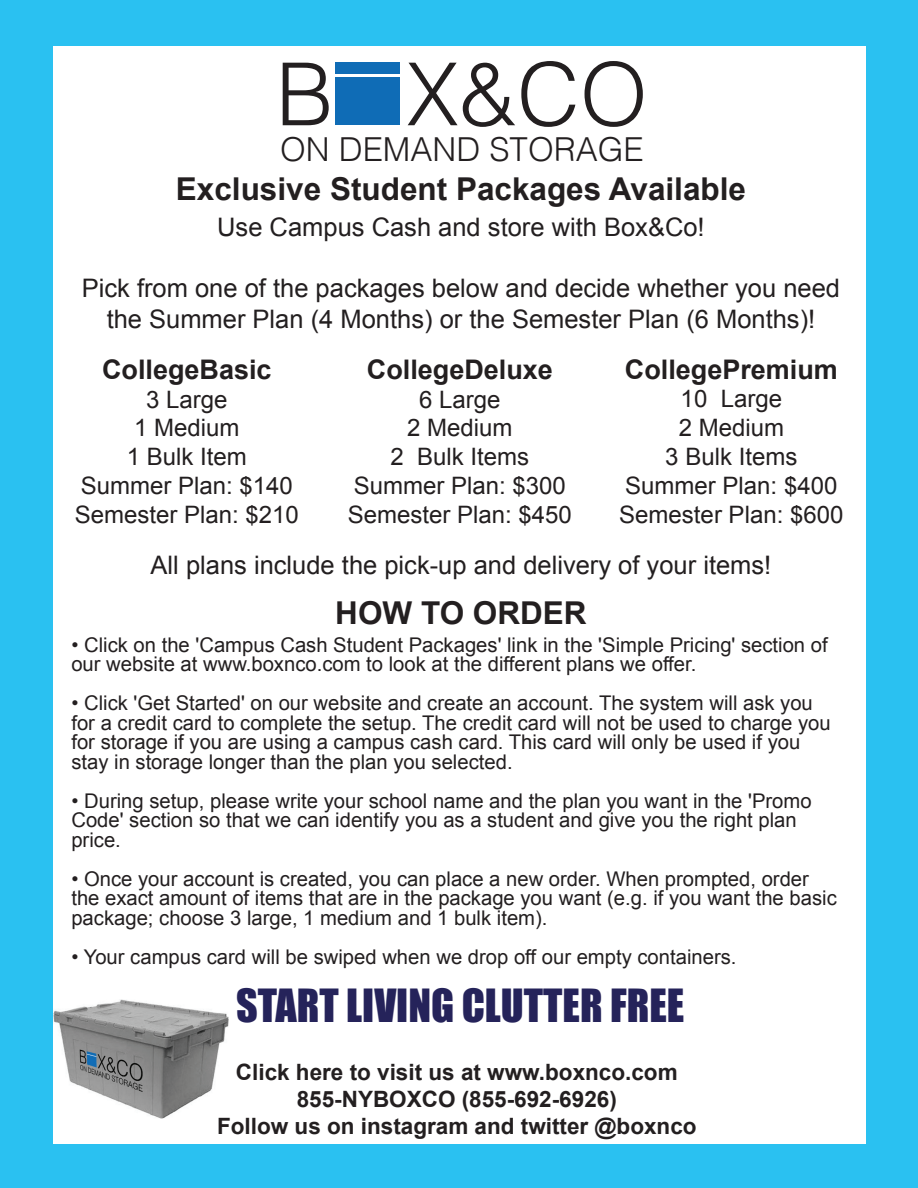
<style>
.page{position:relative;width:918px;height:1188px;background:#2ac1f1}
.page>*{position:absolute;margin:0;border:0;box-sizing:border-box;transform-origin:0 0}
.t1{font:300 86.85px "Helvetica";color:#231f20}
.t2{font:42px "Impact";color:#25235a}
.t3{font:300 33px "Helvetica";color:#231f20}
.t4{font:700 31.5px "Arial";color:#231f20}
.t5{font:700 27px "Arial";color:#231f20}
.t6{font:25.5px/30.6px "Arial";color:#231f20;text-align:center}
.t7{font:24px/28.8px "Arial";color:#231f20;text-align:center}
.t8{font:700 22.5px/27px "Arial";color:#231f20;text-align:center}
.t9{font:20.25px/19.5px "Arial";color:#231f20}
</style>
<div class="page">
<div style="left:53px;top:46px;width:813px;height:1098px;background:#fff"></div>
<div style="left:335px;top:63px;width:64px;height:62px;background:#0f6cb6"></div>
<hr style="left:335px;top:75px;width:64px;height:2px;background:#fff">
<img style="left:53px;top:1000px;width:175px;height:119px">
<h1 class="t1" style="left:276px;top:21px;width:373px">B X&amp;CO</h1>
<h3 class="t3" style="left:280px;top:121px;width:365px">ON DEMAND STORAGE</h3>
<h3 class="t4" style="left:176px;top:168px;width:572px">Exclusive Student Packages Available</h3>
<p class="t6" style="left:217px;top:212px;width:489px">Use Campus Cash and store with Box&amp;Co!</p>
<p class="t6" style="left:82px;top:273px;width:760px">Pick from one of the packages below and decide whether you need the Summer Plan (4 Months) or the Semester Plan (6 Months)!</p>
<h3 class="t5" style="left:102px;top:351px;width:171px">CollegeBasic</h3>
<p class="t7" style="left:75px;top:385px;width:226px">3 Large<br>1 Medium<br>1 Bulk Item<br>Summer Plan: $140<br>Semester Plan: $210</p>
<h3 class="t5" style="left:625px;top:351px;width:215px">CollegePremium</h3>
<p class="t7" style="left:619px;top:385px;width:226px">10 Large<br>2 Medium<br>3 Bulk Items<br>Summer Plan: $400<br>Semester Plan: $600</p>
<p class="t6" style="left:151px;top:550px;width:622px">All plans include the pick-up and delivery of your items!</p>
<h3 class="t4" style="left:335px;top:592px;width:253px">HOW TO ORDER</h3>
<p class="t9" style="left:71px;top:635px;width:758px">• Click on the 'Campus Cash Student Packages' link in the 'Simple Pricing' section of our website at www.boxnco.com to look at the different plans we offer.</p>
<p class="t9" style="left:71px;top:694px;width:761px">• Click 'Get Started' on our website and create an account. The system will ask you for a credit card to complete the setup. The credit card will not be used to charge you for storage if you are using a campus cash card. This card will only be used if you stay in storage longer than the plan you selected.</p>
<p class="t9" style="left:71px;top:791px;width:742px">• During setup, please write your school name and the plan you want in the 'Promo<br>Code' section so that we can identify you as a student and give you the right plan price.</p>
<p class="t9" style="left:71px;top:869px;width:767px">• Once your account is created, you can place a new order. When prompted, order the exact amount of items that are in the package you want (e.g. if you want the basic package; choose 3 large, 1 medium and 1 bulk item).</p>
<p class="t9" style="left:71px;top:947px;width:667px">• Your campus card will be swiped when we drop off our empty containers.</p>
<h2 class="t2" style="left:236px;top:973px;width:450px">START LIVING CLUTTER FREE</h2>
<h3 class="t5" style="left:367px;top:351px;width:188px">CollegeDeluxe</h3>
<p class="t7" style="left:348px;top:385px;width:226px">6 Large<br>2 Medium<br>2 Bulk Items<br>Summer Plan: $300<br>Semester Plan: $450</p>
<p class="t8" style="left:217px;top:1059px;width:481px">Click here to visit us at www.boxnco.com<br>855-NYBOXCO (855-692-6926)<br>Follow us on instagram and twitter @boxnco</p>
</div>
